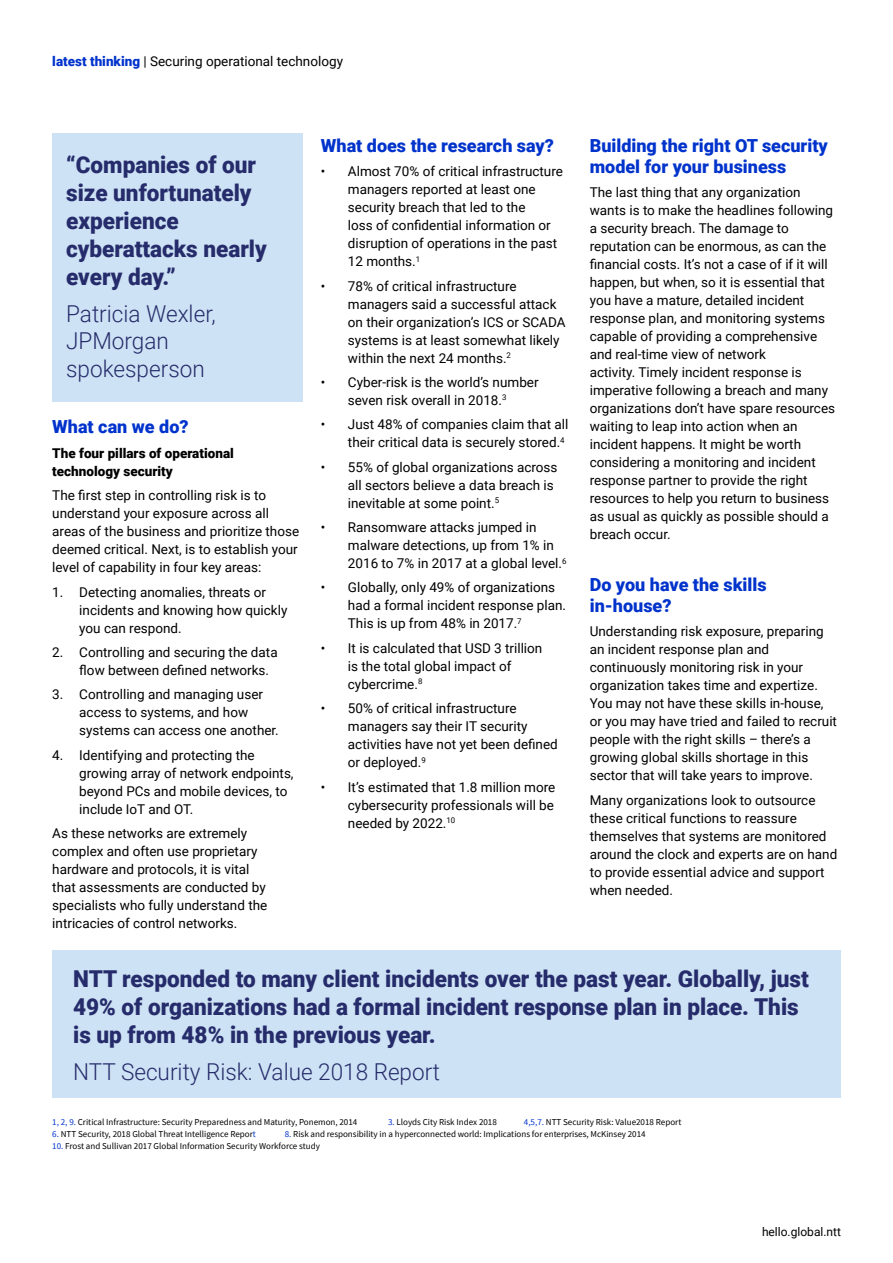
<style>
.page{position:relative;width:893px;height:1263px;background:#fff}
.page>*{position:absolute;margin:0;border:0;box-sizing:border-box;transform-origin:0 0}
.t1{font:900 23.25px/27.9px "Roboto";color:#262c6b}
.t2{font:300 23.25px/27.9px "Roboto";color:#262c6b}
.t3{font:900 18px/21px "Roboto";color:#03c}
.t4{font:13.5px/18px "Roboto";color:#000}
.t5{font:900 13.5px/18px "Roboto";color:#000}
.t6{font:12px "Roboto";color:#000}
.t7{font:9px "Source Sans Pro";color:#000}
.s1{font-weight:900;color:#03c}
.s2{color:#03c}
</style>
<div class="page">
<div style="left:52px;top:134px;width:251px;height:268px;background:#cde2f4"></div>
<div style="left:52px;top:950px;width:789px;height:147px;background:#cde2f4"></div>
<p class="t4" style="left:52px;top:52px;width:292px"><span class="s1">latest thinking</span> | Securing operational technology</p>
<h1 class="t1" style="left:66px;top:150px;width:202px">“Companies of our size unfortunately experience cyberattacks nearly every day.”</h1>
<h1 class="t2" style="left:66px;top:298px;width:151px">Patricia Wexler,<br>JPMorgan spokesperson</h1>
<h2 class="t3" style="left:52px;top:416px;width:138px">What can we do?</h2>
<p class="t5" style="left:52px;top:444px;width:183px">The four pillars of operational technology security</p>
<p class="t4" style="left:52px;top:486px;width:248px">The first step in controlling risk is to understand your exposure across all areas of the business and prioritize those deemed critical. Next, is to establish your level of capability in four key areas:</p>
<p class="t4" style="left:79px;top:582px;width:210px;text-indent:-27px">1. Detecting anomalies, threats or incidents and knowing how quickly you can respond.</p>
<p class="t4" style="left:79px;top:643px;width:200px;text-indent:-27px">2. Controlling and securing the data flow between defined networks.</p>
<p class="t4" style="left:79px;top:685px;width:201px;text-indent:-27px">3. Controlling and managing user access to systems, and how systems can access one another.</p>
<p class="t4" style="left:79px;top:745px;width:216px;text-indent:-27px">4. Identifying and protecting the growing array of network endpoints, beyond PCs and mobile devices, to include IoT and OT.</p>
<p class="t4" style="left:52px;top:824px;width:217px">As these networks are extremely complex and often use proprietary hardware and protocols, it is vital that assessments are conducted by specialists who fully understand the intricacies of control networks.</p>
<h2 class="t3" style="left:321px;top:134px;width:235px">What does the research say?</h2>
<p class="t4" style="left:348px;top:162px;width:217px;text-indent:-27px">• Almost 70% of critical infrastructure managers reported at least one security breach that led to the<br>loss of confidential information or disruption of operations in the past<br>12 months.<sup>1</sup></p>
<p class="t4" style="left:348px;top:276px;width:219px;text-indent:-27px">• 78% of critical infrastructure managers said a successful attack on their organization’s ICS or SCADA systems is at least somewhat likely within the next 24 months.<sup>2</sup></p>
<p class="t4" style="left:321px;top:373px;width:219px;text-align:center">• Cyber-risk is the world’s number seven risk overall in 2018.<sup>3</sup></p>
<p class="t4" style="left:321px;top:415px;width:249px;text-align:right">• Just 48% of companies claim that all their critical data is securely stored.<sup>4</sup></p>
<p class="t4" style="left:348px;top:457px;width:211px;text-indent:-27px">• 55% of global organizations across all sectors believe a data breach is inevitable at some point.<sup>5</sup></p>
<p class="t4" style="left:348px;top:518px;width:220px;text-indent:-27px">• Ransomware attacks jumped in malware detections, up from 1% in<br>2016 to 7% in 2017 at a global level.<sup>6</sup></p>
<p class="t4" style="left:348px;top:578px;width:220px;text-indent:-27px">• Globally, only 49% of organizations had a formal incident response plan.<br>This is up from 48% in 2017.<sup>7</sup></p>
<p class="t4" style="left:348px;top:638px;width:196px;text-indent:-27px">• It is calculated that USD 3 trillion is the total global impact of cybercrime.<sup>8</sup></p>
<p class="t4" style="left:348px;top:699px;width:211px;text-indent:-27px">• 50% of critical infrastructure managers say their IT security activities have not yet been defined or deployed.<sup>9</sup></p>
<p class="t4" style="left:348px;top:777px;width:209px;text-align:justify;text-indent:-27px">• It’s estimated that 1.8 million more cybersecurity professionals will be needed by 2022.<sup>10</sup></p>
<h2 class="t3" style="left:590px;top:134px;width:240px">Building the right OT security model for your business</h2>
<p class="t4" style="left:590px;top:183px;width:247px">The last thing that any organization wants is to make the headlines following a security breach. The damage to reputation can be enormous, as can the financial costs. It’s not a case of if it will happen, but when, so it is essential that you have a mature, detailed incident response plan, and monitoring systems capable of providing a comprehensive and real-time view of network<br>activity. Timely incident response is imperative following a breach and many organizations don’t have spare resources waiting to leap into action when an incident happens. It might be worth considering a monitoring and incident response partner to provide the right resources to help you return to business as usual as quickly as possible should a breach occur.</p>
<h2 class="t3" style="left:590px;top:573px;width:178px">Do you have the skills in-house?</h2>
<p class="t4" style="left:590px;top:622px;width:249px">Understanding risk exposure, preparing an incident response plan and continuously monitoring risk in your organization takes time and expertize.<br>You may not have these skills in-house, or you may have tried and failed to recruit people with the right skills – there’s a growing global skills shortage in this sector that will take years to improve.</p>
<p class="t4" style="left:590px;top:790px;width:249px">Many organizations look to outsource these critical functions to reassure themselves that systems are monitored around the clock and experts are on hand to provide essential advice and support when needed.</p>
<h1 class="t1" style="left:73px;top:964px;width:737px">NTT responded to many client incidents over the past year. Globally, just<br>49% of organizations had a formal incident response plan in place. This is up from 48% in the previous year.</h1>
<h1 class="t2" style="left:73px;top:1056px;width:368px">NTT Security Risk: Value 2018 Report</h1>
<p class="t7" style="left:52px;top:1116px;width:307px"><span class="s2">1, 2, 9.</span> Critical Infrastructure: Security Preparedness and Maturity, Ponemon, 2014</p>
<p class="t7" style="left:388px;top:1116px;width:110px"><span class="s2">3.</span> Lloyds City Risk Index 2018</p>
<p class="t7" style="left:524px;top:1116px;width:159px"><span class="s2">4,5,7.</span> NTT Security Risk: Value2018 Report</p>
<p class="t7" style="left:52px;top:1128px;width:205px"><span class="s2">6.</span> NTT Security, 2018 Global Threat Intelligence Repor<span class="s2">t</span></p>
<p class="t7" style="left:285px;top:1128px;width:362px"><span class="s2">8.</span> Risk and responsibility in a hyperconnected world: Implications for enterprises, McKinsey 2014</p>
<p class="t7" style="left:52px;top:1140px;width:269px"><span class="s2">10.</span> Frost and Sullivan 2017 Global Information Security Workforce study</p>
<p class="t6" style="left:762px;top:1223px;width:81px">hello.global.ntt</p>
</div>
